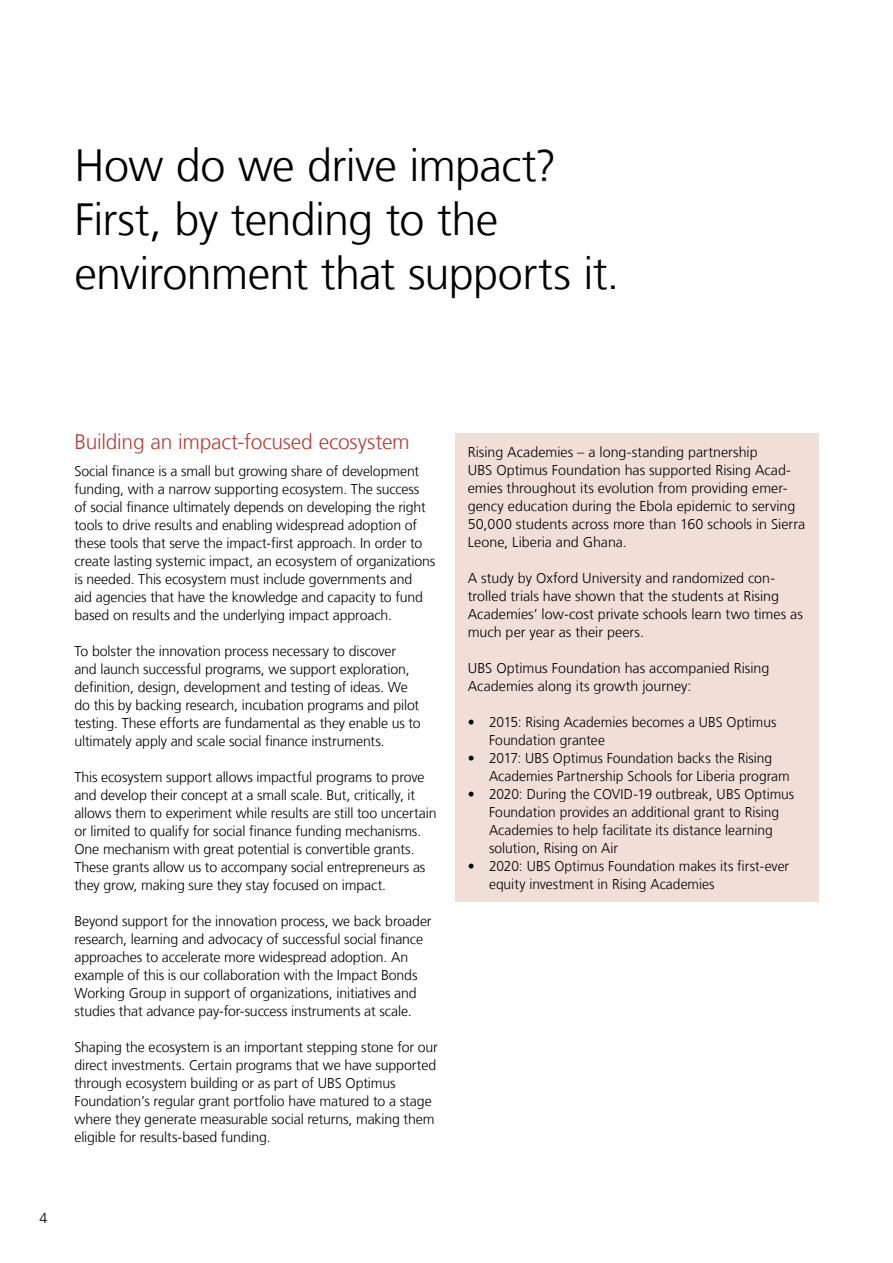
<style>
.page{position:relative;width:893px;height:1263px;background:#fff}
.page>*{position:absolute;margin:0;border:0;box-sizing:border-box;transform-origin:0 0}
.t1{font:300 45px/54px "Frutiger LT Com";letter-spacing:-.015em;color:#000}
.t2{font:300 21px "Frutiger LT Com";letter-spacing:-.01em;color:#b3403a}
.t3{font:300 14.25px/18px "Frutiger LT Com";letter-spacing:-.005em;color:#000}
</style>
<div class="page">
<div style="left:455px;top:433px;width:364px;height:469px;background:#f1dfd7"></div>
<h1 class="t1" style="left:74px;top:142px;width:546px">How do we drive impact?<br>First, by tending to the environment that supports it.</h1>
<p class="t3" style="left:39px;top:1210px;width:9px">4</p>
<h2 class="t2" style="left:74px;top:433px;width:337px">Building an impact-focused ecosystem</h2>
<p class="t3" style="left:74px;top:463px;width:362px">Social finance is a small but growing share of development funding, with a narrow supporting ecosystem. The success<br>of social finance ultimately depends on developing the right tools to drive results and enabling widespread adoption of these tools that serve the impact-first approach. In order to create lasting systemic impact, an ecosystem of organizations is needed. This ecosystem must include governments and<br>aid agencies that have the knowledge and capacity to fund based on results and the underlying impact approach.</p>
<p class="t3" style="left:74px;top:643px;width:348px">To bolster the innovation process necessary to discover and launch successful programs, we support exploration, definition, design, development and testing of ideas. We do this by backing research, incubation programs and pilot testing. These efforts are fundamental as they enable us to ultimately apply and scale social finance instruments.</p>
<p class="t3" style="left:74px;top:769px;width:364px">This ecosystem support allows impactful programs to prove and develop their concept at a small scale. But, critically, it allows them to experiment while results are still too uncertain or limited to qualify for social finance funding mechanisms.<br>One mechanism with great potential is convertible grants.<br>These grants allow us to accompany social entrepreneurs as they grow, making sure they stay focused on impact.</p>
<p class="t3" style="left:74px;top:913px;width:359px">Beyond support for the innovation process, we back broader research, learning and advocacy of successful social finance approaches to accelerate more widespread adoption. An example of this is our collaboration with the Impact Bonds Working Group in support of organizations, initiatives and studies that advance pay-for-success instruments at scale.</p>
<p class="t3" style="left:74px;top:1039px;width:365px">Shaping the ecosystem is an important stepping stone for our direct investments. Certain programs that we have supported through ecosystem building or as part of UBS Optimus Foundation’s regular grant portfolio have matured to a stage where they generate measurable social returns, making them eligible for results-based funding.</p>
<p class="t3" style="left:468px;top:444px;width:339px">Rising Academies – a long-standing partnership<br>UBS Optimus Foundation has supported Rising Acad&shy;emies throughout its evolution from providing emer&shy;gency education during the Ebola epidemic to serving 50,000 students across more than 160 schools in Sierra Leone, Liberia and Ghana.</p>
<p class="t3" style="left:468px;top:570px;width:337px">A study by Oxford University and randomized con&shy;trolled trials have shown that the students at Rising Academies’ low-cost private schools learn two times as much per year as their peers.</p>
<p class="t3" style="left:468px;top:660px;width:303px">UBS Optimus Foundation has accompanied Rising<br>Academies along its growth journey:</p>
<p class="t3" style="left:489px;top:714px;width:289px;text-indent:-21px">• 2015: Rising Academies becomes a UBS Optimus<br>Foundation grantee</p>
<p class="t3" style="left:489px;top:750px;width:302px;text-indent:-21px">• 2017: UBS Optimus Foundation backs the Rising<br>Academies Partnership Schools for Liberia program</p>
<p class="t3" style="left:489px;top:786px;width:307px;text-indent:-21px">• 2020: During the COVID-19 outbreak, UBS Optimus Foundation provides an additional grant to Rising Academies to help facilitate its distance learning solution, Rising on Air</p>
<p class="t3" style="left:489px;top:858px;width:302px;text-indent:-21px">• 2020: UBS Optimus Foundation makes its first-ever equity investment in Rising Academies</p>
</div>
